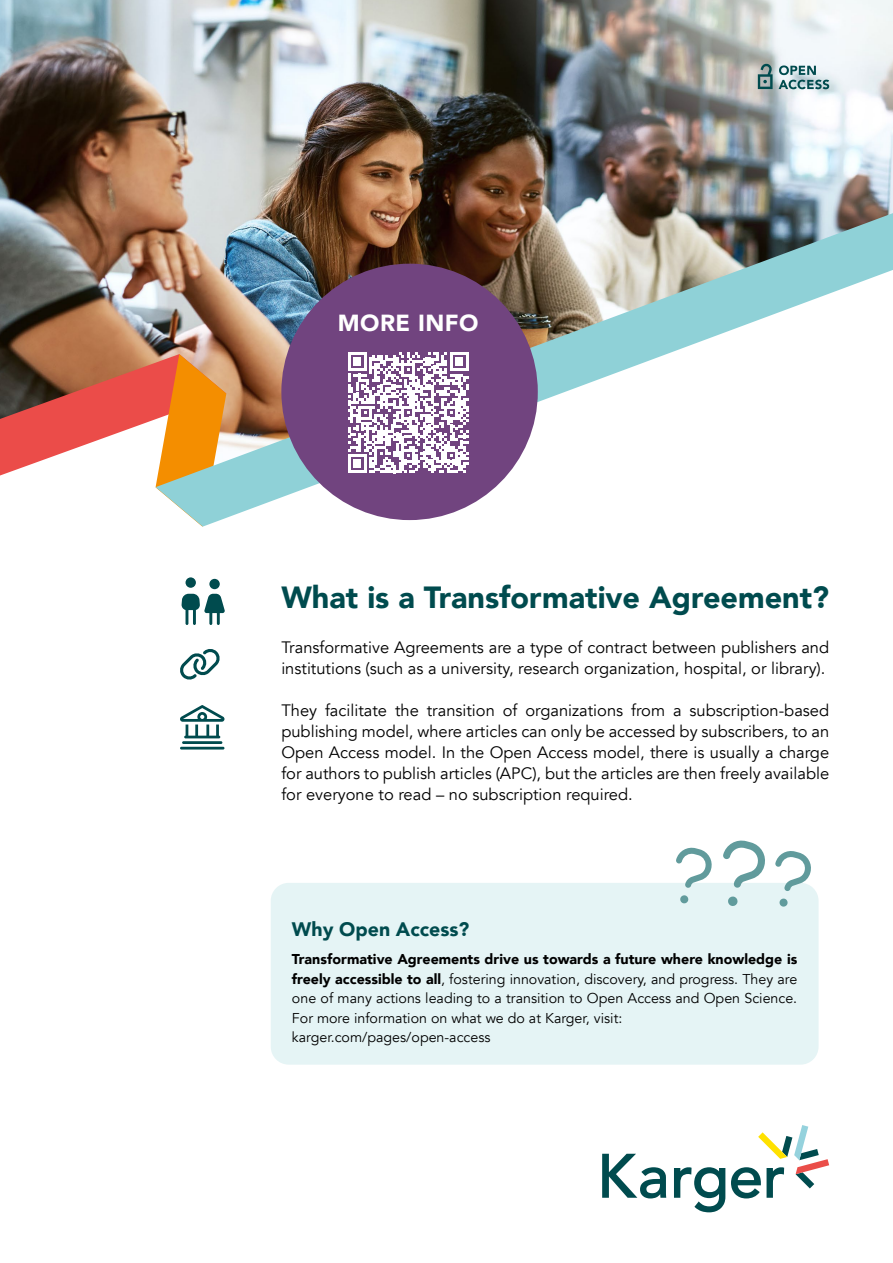
<style>
.page{position:relative;width:893px;height:1263px;background:#fff}
.page>*{position:absolute;margin:0;border:0;box-sizing:border-box;transform-origin:0 0}
.Haupttitel__Lauftext{font:900 30.6px "Avenir";color:#004b4e}
.Lauftext__Störer__Av{font:900 23.25px "Avenir";letter-spacing:.02em;color:#fff}
.Untertitel{font:900 19.5px "Avenir";color:#004b4e}
.Lauftext__Avenir__Bl{font:16.5px/21px "Avenir";color:#000}
.Text{font:14.25px/19.5px "Avenir";color:#000;text-align:justify}
.s1{font-weight:900}
</style>
<div class="page">
<svg style="left:602px;top:1125px;width:227px;height:87px"></svg>
<img style="left:0;top:0;width:893px;height:354px">
<svg style="left:0;top:354px;width:156px;height:134px"></svg>
<img style="left:156px;top:213px;width:737px;height:314px">
<svg style="left:758px;top:63px;width:71px;height:26px"></svg>
<div style="left:281px;top:264px;width:257px;height:256px;background:#71447f;border-radius:50%"></div>
<svg style="left:348px;top:352px;width:120px;height:121px"></svg>
<svg style="left:180px;top:705px;width:44px;height:44px"></svg>
<svg style="left:180px;top:649px;width:40px;height:31px"></svg>
<div style="left:185px;top:577px;width:12px;height:11px;background:#004b4e;border-radius:50%"></div>
<div style="left:184px;top:576px;width:13px;height:13px;border:2px solid #fff;border-radius:50%"></div>
<div style="left:209px;top:578px;width:12px;height:12px;background:#004b4e;border-radius:50%"></div>
<div style="left:208px;top:577px;width:13px;height:14px;border:2px solid #fff;border-radius:50%"></div>
<svg style="left:181px;top:593px;width:44px;height:32px"></svg>
<div style="left:271px;top:883px;width:547px;height:182px;background:#e5f4f5;border-radius:18px"></div>
<svg style="left:723px;top:840px;width:42px;height:66px"></svg>
<svg style="left:676px;top:847px;width:36px;height:57px"></svg>
<svg style="left:775px;top:851px;width:38px;height:56px"></svg>
<p class="Lauftext__Störer__Av" style="left:338px;top:303px;width:142px">MORE INFO</p>
<p class="Haupttitel__Lauftext" style="left:281px;top:571px;width:549px">What is a Transformative Agreement?</p>
<p class="Lauftext__Avenir__Bl" style="left:281px;top:637px;width:549px">Transformative Agreements are a type of contract between publishers and institutions (such as a university, research organization, hospital, or library).</p>
<p class="Lauftext__Avenir__Bl" style="left:281px;top:700px;width:549px;text-align:justify">They facilitate the transition of organizations from a subscription-based publishing model, where articles can only be accessed by subscribers, to an Open Access model. In the Open Access model, there is usually a charge for authors to publish articles (APC), but the articles are then freely available for everyone to read – no subscription required.</p>
<p class="Untertitel" style="left:292px;top:913px;width:179px">Why Open Access?</p>
<p class="Text" style="left:292px;top:950px;width:507px"><span class="s1">Transformative Agreements drive us towards a future where knowledge is freely accessible to all</span>, fostering innovation, discovery, and progress. They are one of many actions leading to a transition to Open Access and Open Science.<br>For more information on what we do at Karger, visit:</p>
<p class="Text" style="left:292px;top:1028px;width:200px">karger.com/pages/open-access</p>
</div>
